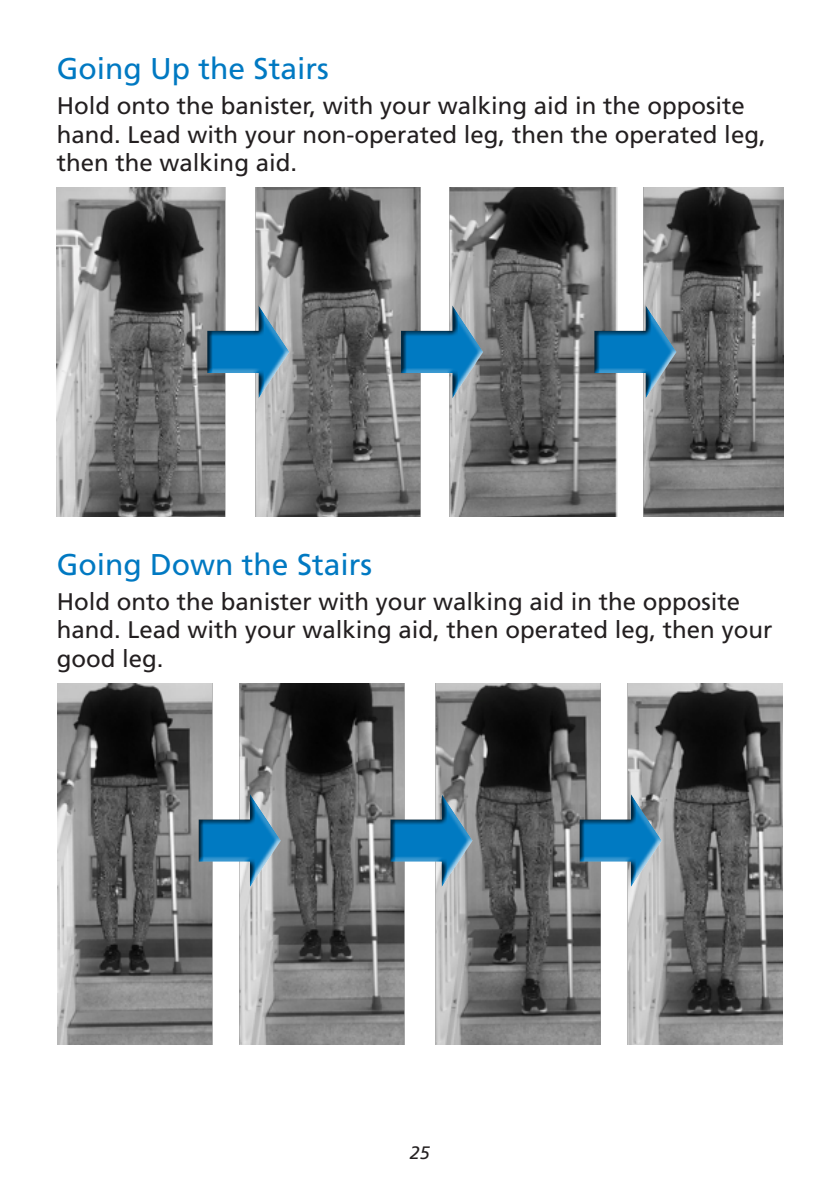
<style>
.page{position:relative;width:840px;height:1191px;background:#fff}
.page>*{position:absolute;margin:0;border:0;box-sizing:border-box;transform-origin:0 0}
.t1{font:30px "Frutiger LT Std";color:#0079c2}
.Body_Text{font:24px/28.8px "Frutiger LT Std";color:#231f20}
.t2{font:italic 18px "Frutiger LT Std";color:#231f20}
</style>
<div class="page">
<img style="left:57px;top:187px;width:725px;height:329px">
<div style="left:207px;top:305px;width:86px;height:96px;background:#fff;opacity:.75"></div>
<div style="left:207px;top:305px;width:57px;height:96px;background:#231f20;opacity:.75"></div>
<div style="left:400px;top:305px;width:86px;height:96px;background:#fff;opacity:.75"></div>
<div style="left:400px;top:305px;width:58px;height:96px;background:#231f20;opacity:.75"></div>
<div style="left:594px;top:305px;width:86px;height:96px;background:#fff;opacity:.75"></div>
<div style="left:594px;top:305px;width:57px;height:96px;background:#231f20;opacity:.75"></div>
<img style="left:57px;top:683px;width:725px;height:361px">
<div style="left:198px;top:794px;width:86px;height:96px;background:#fff;opacity:.75"></div>
<div style="left:198px;top:794px;width:58px;height:96px;background:#231f20;opacity:.75"></div>
<div style="left:390px;top:794px;width:86px;height:96px;background:#fff;opacity:.75"></div>
<div style="left:390px;top:794px;width:57px;height:96px;background:#231f20;opacity:.75"></div>
<div style="left:579px;top:794px;width:86px;height:96px;background:#fff;opacity:.75"></div>
<div style="left:579px;top:794px;width:57px;height:96px;background:#231f20;opacity:.75"></div>
<p class="t1" style="left:57px;top:51px;width:273px">Going Up the Stairs</p>
<p class="Body_Text" style="left:57px;top:91px;width:710px">Hold onto the banister, with your walking aid in the opposite hand. Lead with your non-operated leg, then the operated leg, then the walking aid.</p>
<p class="t1" style="left:57px;top:547px;width:317px">Going Down the Stairs</p>
<p class="Body_Text" style="left:57px;top:587px;width:716px">Hold onto the banister with your walking aid in the opposite hand. Lead with your walking aid, then operated leg, then your good leg.</p>
<p class="t2" style="left:410px;top:1142px;width:22px">25</p>
</div>
